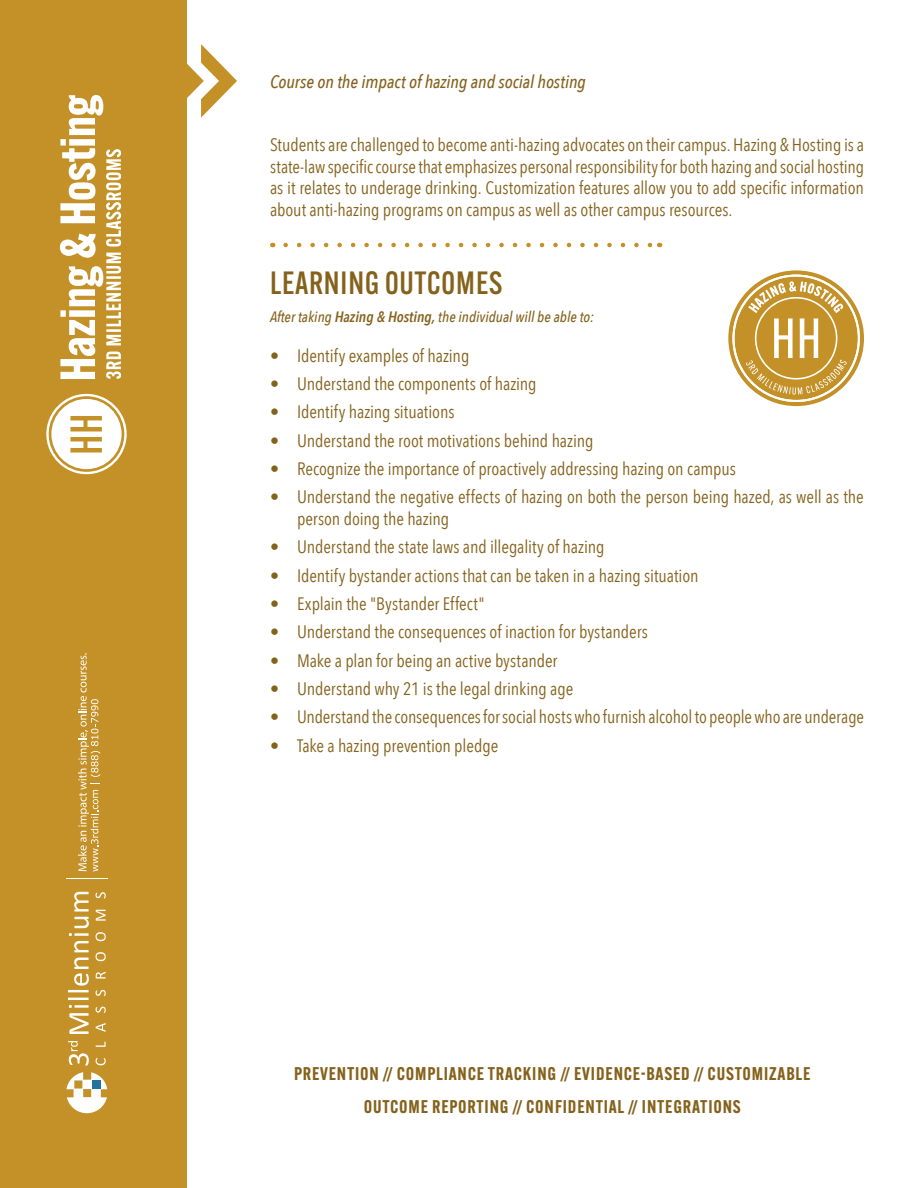
<style>
.page{position:relative;width:918px;height:1188px;background:#fff}
.page>*{position:absolute;margin:0;border:0;box-sizing:border-box;transform-origin:0 0}
.t1{font:500 31.5px "Alternate Gothic ATF";letter-spacing:.02em;color:#85621c}
.t2{font:18px/21.6px "Avenir Next Condensed";letter-spacing:-.005em;color:#85621c}
.t3{font:600 18px "Alternate Gothic ATF";letter-spacing:.045em;color:#85621c}
.t4{font:italic 500 18px "Avenir Next Condensed";letter-spacing:-.005em;color:#85621c}
.t5{font:italic 500 15px "Avenir Next Condensed";color:#85621c}
.s1{font-weight:600}
</style>
<div class="page">
<div style="left:0;top:0;width:187px;height:1188px;background:#c49129"></div>
<svg style="left:286px;top:243px;width:367px;height:4px"></svg>
<svg style="left:187px;top:44px;width:50px;height:74px"></svg>
<svg style="left:46px;top:394px;width:81px;height:80px"></svg>
<svg style="left:60px;top:95px;width:61px;height:284px"></svg>
<svg style="left:728px;top:270px;width:136px;height:136px"></svg>
<svg style="left:96px;top:1058px;width:10px;height:7px"></svg>
<svg style="left:96px;top:1042px;width:10px;height:5px"></svg>
<svg style="left:96px;top:1023px;width:10px;height:9px"></svg>
<svg style="left:96px;top:1007px;width:10px;height:6px"></svg>
<svg style="left:96px;top:990px;width:10px;height:6px"></svg>
<svg style="left:96px;top:972px;width:10px;height:7px"></svg>
<svg style="left:96px;top:952px;width:10px;height:9px"></svg>
<svg style="left:96px;top:932px;width:10px;height:9px"></svg>
<svg style="left:96px;top:910px;width:10px;height:11px"></svg>
<svg style="left:96px;top:892px;width:10px;height:6px"></svg>
<svg style="left:68px;top:998px;width:21px;height:36px"></svg>
<svg style="left:68px;top:958px;width:21px;height:34px"></svg>
<svg style="left:69px;top:892px;width:20px;height:60px"></svg>
<svg style="left:68px;top:1041px;width:21px;height:25px"></svg>
<svg style="left:66px;top:1072px;width:41px;height:41px"></svg>
<div style="left:92px;top:1080px;width:8px;height:9px;background:#21759b"></div>
<hr style="left:66px;top:878px;width:41px;height:1px;background:#fff">
<svg style="left:78px;top:653px;width:22px;height:219px"></svg>
<p class="t4" style="left:270px;top:70px;width:318px">Course on the impact of hazing and social hosting</p>
<p class="t2" style="left:270px;top:133px;width:596px;text-align:justify">Students are challenged to become anti-hazing advocates on their campus. Hazing &amp; Hosting is a state-law specific course that emphasizes personal responsibility for both hazing and social hosting as it relates to underage drinking. Customization features allow you to add specific information about anti-hazing programs on campus as well as other campus resources.</p>
<p class="t1" style="left:270px;top:263px;width:233px">LEARNING OUTCOMES</p>
<p class="t5" style="left:270px;top:308px;width:326px">After taking <span class="s1">Hazing &amp; Hosting,</span> the individual will be able to:</p>
<p class="t2" style="left:270px;top:344px;width:201px">• Identify examples of hazing</p>
<p class="t2" style="left:270px;top:372px;width:268px">• Understand the components of hazing</p>
<p class="t2" style="left:270px;top:400px;width:186px">• Identify hazing situations</p>
<p class="t2" style="left:270px;top:429px;width:325px">• Understand the root motivations behind hazing</p>
<p class="t2" style="left:270px;top:457px;width:467px">• Recognize the importance of proactively addressing hazing on campus</p>
<p class="t2" style="left:297px;top:486px;width:568px;text-indent:-27px">• Understand the negative effects of hazing on both the person being hazed, as well as the person doing the hazing</p>
<p class="t2" style="left:270px;top:535px;width:336px">• Understand the state laws and illegality of hazing</p>
<p class="t2" style="left:270px;top:564px;width:430px">• Identify bystander actions that can be taken in a hazing situation</p>
<p class="t2" style="left:270px;top:592px;width:216px">• Explain the "Bystander Effect"</p>
<p class="t2" style="left:270px;top:621px;width:380px">• Understand the consequences of inaction for bystanders</p>
<p class="t2" style="left:270px;top:649px;width:289px">• Make a plan for being an active bystander</p>
<p class="t2" style="left:270px;top:677px;width:305px">• Understand why 21 is the legal drinking age</p>
<p class="t2" style="left:270px;top:706px;width:596px">• Understand the consequences for social hosts who furnish alcohol to people who are underage</p>
<p class="t2" style="left:270px;top:734px;width:230px">• Take a hazing prevention pledge</p>
<p class="t3" style="left:294px;top:1062px;width:518px">PREVENTION // COMPLIANCE TRACKING // EVIDENCE-BASED // CUSTOMIZABLE</p>
<p class="t3" style="left:364px;top:1095px;width:379px">OUTCOME REPORTING // CONFIDENTIAL // INTEGRATIONS</p>
</div>
